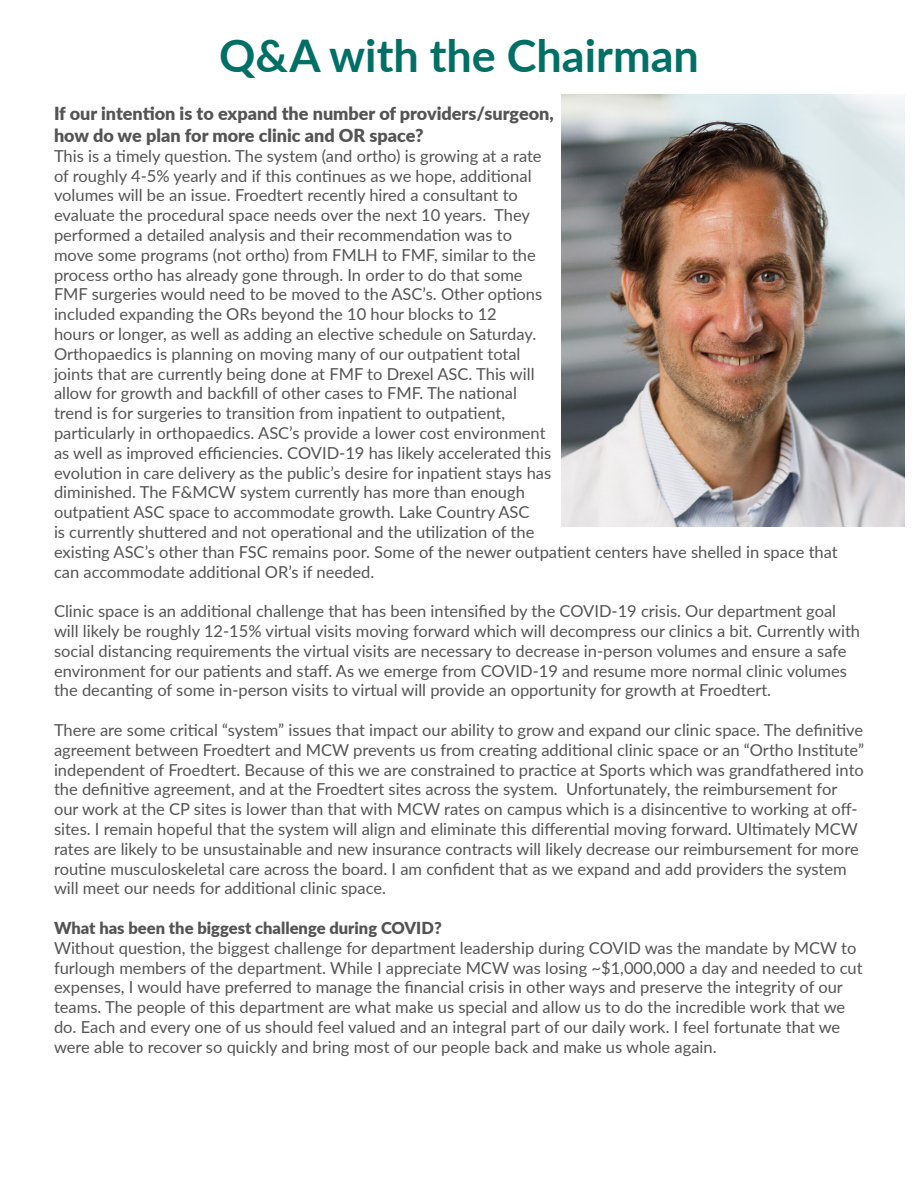
<style>
.page{position:relative;width:918px;height:1188px;background:#fff}
.page>*{position:absolute;margin:0;border:0;box-sizing:border-box;transform-origin:0 0}
.t1{font:700 45px "Lato";color:#006f65}
.t2{font:900 18px/21.6px "Lato";color:#545454}
.t3{font:16.5px/19.8px "Lato";color:#545454}
.t4{font:900 16.5px "Lato";color:#545454}
</style>
<div class="page">
<img style="left:561px;top:94px;width:343px;height:432px">
<p class="t1" style="left:219px;top:22px;width:481px">Q&amp;A with the Chairman</p>
<p class="t2" style="left:54px;top:102px;width:501px">If our intention is to expand the number of providers/surgeon, how do we plan for more clinic and OR space?</p>
<p class="t3" style="left:54px;top:145px;width:785px">This is a timely question. The system (and ortho) is growing at a rate<br>of roughly 4-5% yearly and if this continues as we hope, additional<br>volumes will be an issue. Froedtert recently hired a consultant to<br>evaluate the procedural space needs over the next 10 years. They<br>performed a detailed analysis and their recommendation was to<br>move some programs (not ortho) from FMLH to FMF, similar to the<br>process ortho has already gone through. In order to do that some<br>FMF surgeries would need to be moved to the ASC’s. Other options<br>included expanding the ORs beyond the 10 hour blocks to 12<br>hours or longer, as well as adding an elective schedule on Saturday.<br>Orthopaedics is planning on moving many of our outpatient total<br>joints that are currently being done at FMF to Drexel ASC. This will<br>allow for growth and backfill of other cases to FMF. The national<br>trend is for surgeries to transition from inpatient to outpatient,<br>particularly in orthopaedics. ASC’s provide a lower cost environment<br>as well as improved efficiencies. COVID-19 has likely accelerated this<br>evolution in care delivery as the public’s desire for inpatient stays has<br>diminished. The F&amp;MCW system currently has more than enough<br>outpatient ASC space to accommodate growth. Lake Country ASC<br>is currently shuttered and not operational and the utilization of the<br>existing ASC’s other than FSC remains poor. Some of the newer outpatient centers have shelled in space that can accommodate additional OR’s if needed.</p>
<p class="t3" style="left:54px;top:601px;width:808px">Clinic space is an additional challenge that has been intensified by the COVID-19 crisis. Our department goal will likely be roughly 12-15% virtual visits moving forward which will decompress our clinics a bit. Currently with social distancing requirements the virtual visits are necessary to decrease in-person volumes and ensure a safe environment for our patients and staff. As we emerge from COVID-19 and resume more normal clinic volumes the decanting of some in-person visits to virtual will provide an opportunity for growth at Froedtert.</p>
<p class="t3" style="left:54px;top:719px;width:812px">There are some critical “system” issues that impact our ability to grow and expand our clinic space. The definitive agreement between Froedtert and MCW prevents us from creating additional clinic space or an “Ortho Institute” independent of Froedtert. Because of this we are constrained to practice at Sports which was grandfathered into the definitive agreement, and at the Froedtert sites across the system. Unfortunately, the reimbursement for our work at the CP sites is lower than that with MCW rates on campus which is a disincentive to working at off&shy;sites. I remain hopeful that the system will align and eliminate this differential moving forward. Ultimately MCW rates are likely to be unsustainable and new insurance contracts will likely decrease our reimbursement for more routine musculoskeletal care across the board. I am confident that as we expand and add providers the system will meet our needs for additional clinic space.</p>
<p class="t4" style="left:54px;top:915px;width:389px">What has been the biggest challenge during COVID?</p>
<p class="t3" style="left:54px;top:937px;width:810px">Without question, the biggest challenge for department leadership during COVID was the mandate by MCW to furlough members of the department. While I appreciate MCW was losing ~$1,000,000 a day and needed to cut expenses, I would have preferred to manage the financial crisis in other ways and preserve the integrity of our teams. The people of this department are what make us special and allow us to do the incredible work that we do. Each and every one of us should feel valued and an integral part of our daily work. I feel fortunate that we were able to recover so quickly and bring most of our people back and make us whole again.</p>
</div>
